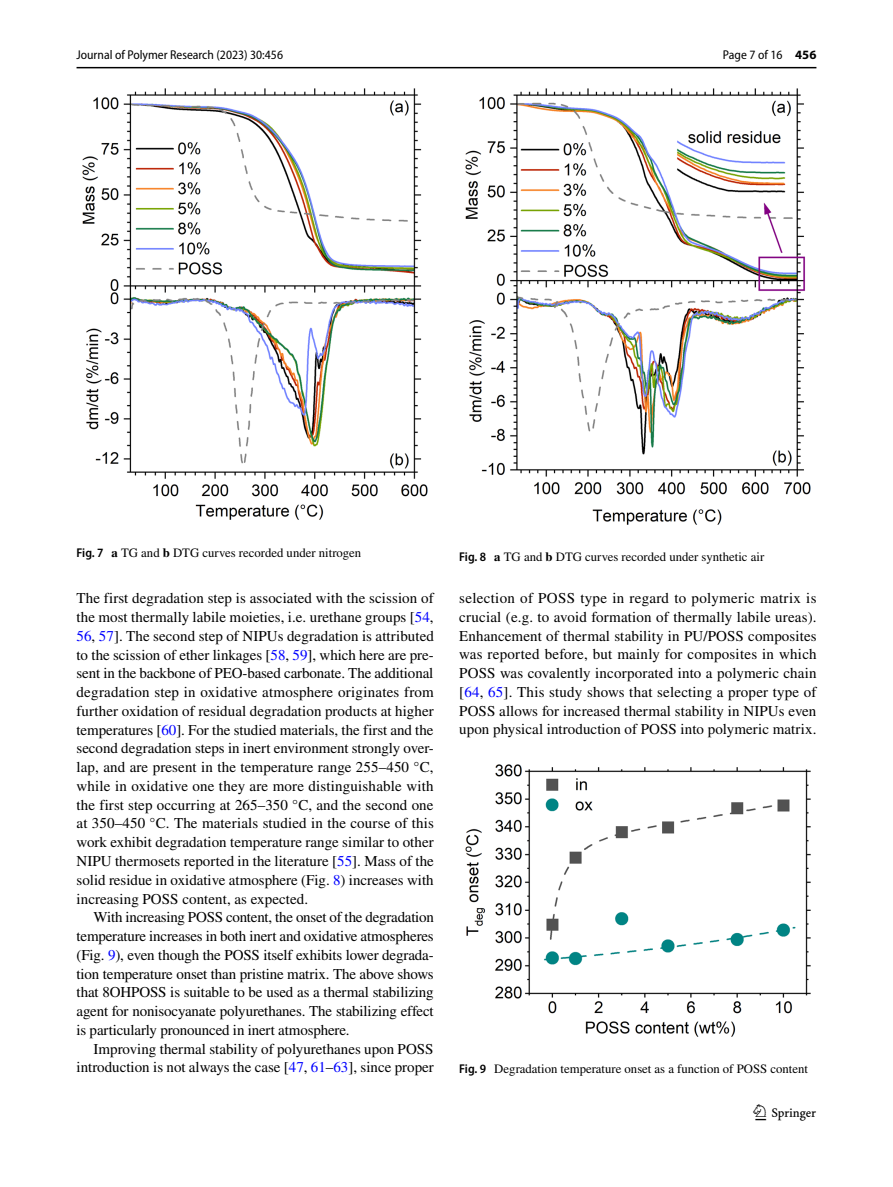
<style>
.page{position:relative;width:893px;height:1187px;background:#fff}
.page>*{position:absolute;margin:0;border:0;box-sizing:border-box;transform-origin:0 0}
.t1{font:22.5px "Springnew Regular 3";color:#000}
.t2{font:15px/18.8px "STIX";color:#000;text-align:justify}
.t3{font:12.75px "STIX";color:#000}
.t4{font:semi-condensed 12.75px "Myriad Pro";color:#000}
.s1{font-weight:700;font-stretch:normal}
.s2{font-family:"Myriad Pro";font-weight:600;font-stretch:semi-condensed}
.s3{font-weight:700}
.s4{color:#00f}
</style>
<div class="page">
<hr style="left:77px;top:67px;width:739px;height:1px;background:#000">
<img style="left:82px;top:88px;width:346px;height:432px">
<img style="left:465px;top:88px;width:346px;height:437px">
<img style="left:465px;top:764px;width:346px;height:273px">
<p class="t4" style="left:77px;top:48px;width:208px">Journal of Polymer Research (2023) 30:456</p>
<p class="t4" style="left:723px;top:48px;width:95px">Page 7 of 16 <span class="s1">456</span></p>
<p class="t3" style="left:77px;top:543px;width:286px"><span class="s2">Fig. 7</span> <span class="s3">a</span> TG and <span class="s3">b</span> DTG curves recorded under nitrogen</p>
<p class="t3" style="left:459px;top:548px;width:306px"><span class="s2">Fig. 8</span> <span class="s3">a</span> TG and <span class="s3">b</span> DTG curves recorded under synthetic air</p>
<p class="t2" style="left:77px;top:590px;width:359px">The first degradation step is associated with the scission of the most thermally labile moieties, i.e. urethane groups [<span class="s4">54</span>, <span class="s4">56</span>, <span class="s4">57</span>]. The second step of NIPUs degradation is attributed to the scission of ether linkages [<span class="s4">58</span>, <span class="s4">59</span>], which here are pre&shy;sent in the backbone of PEO-based carbonate. The additional degradation step in oxidative atmosphere originates from further oxidation of residual degradation products at higher temperatures [<span class="s4">60</span>]. For the studied materials, the first and the second degradation steps in inert environment strongly over&shy;lap, and are present in the temperature range 255–450 °C, while in oxidative one they are more distinguishable with the first step occurring at 265–350 °C, and the second one at 350–450 °C. The materials studied in the course of this work exhibit degradation temperature range similar to other NIPU thermosets reported in the literature [<span class="s4">55</span>]. Mass of the solid residue in oxidative atmosphere (Fig. <span class="s4">8</span>) increases with increasing POSS content, as expected.</p>
<p class="t2" style="left:77px;top:908px;width:359px;text-indent:17px">With increasing POSS content, the onset of the degradation temperature increases in both inert and oxidative atmospheres (Fig. <span class="s4">9</span>), even though the POSS itself exhibits lower degrada&shy;tion temperature onset than pristine matrix. The above shows that 8OHPOSS is suitable to be used as a thermal stabilizing agent for nonisocyanate polyurethanes. The stabilizing effect is particularly pronounced in inert atmosphere.</p>
<p class="t2" style="left:77px;top:1040px;width:359px;text-align:right">Improving thermal stability of polyurethanes upon POSS introduction is not always the case [<span class="s4">47</span>, <span class="s4">61</span>–<span class="s4">63</span>], since proper</p>
<p class="t2" style="left:459px;top:589px;width:359px">selection of POSS type in regard to polymeric matrix is crucial (e.g. to avoid formation of thermally labile ureas).<br>Enhancement of thermal stability in PU/POSS composites was reported before, but mainly for composites in which POSS was covalently incorporated into a polymeric chain [<span class="s4">64</span>, <span class="s4">65</span>]. This study shows that selecting a proper type of POSS allows for increased thermal stability in NIPUs even upon physical introduction of POSS into polymeric matrix.</p>
<p class="t3" style="left:459px;top:1060px;width:350px"><span class="s2">Fig. 9</span> Degradation temperature onset as a function of POSS content</p>
<h1 class="t1" style="left:755px;top:1104px;width:62px">1 3</h1>
</div>
